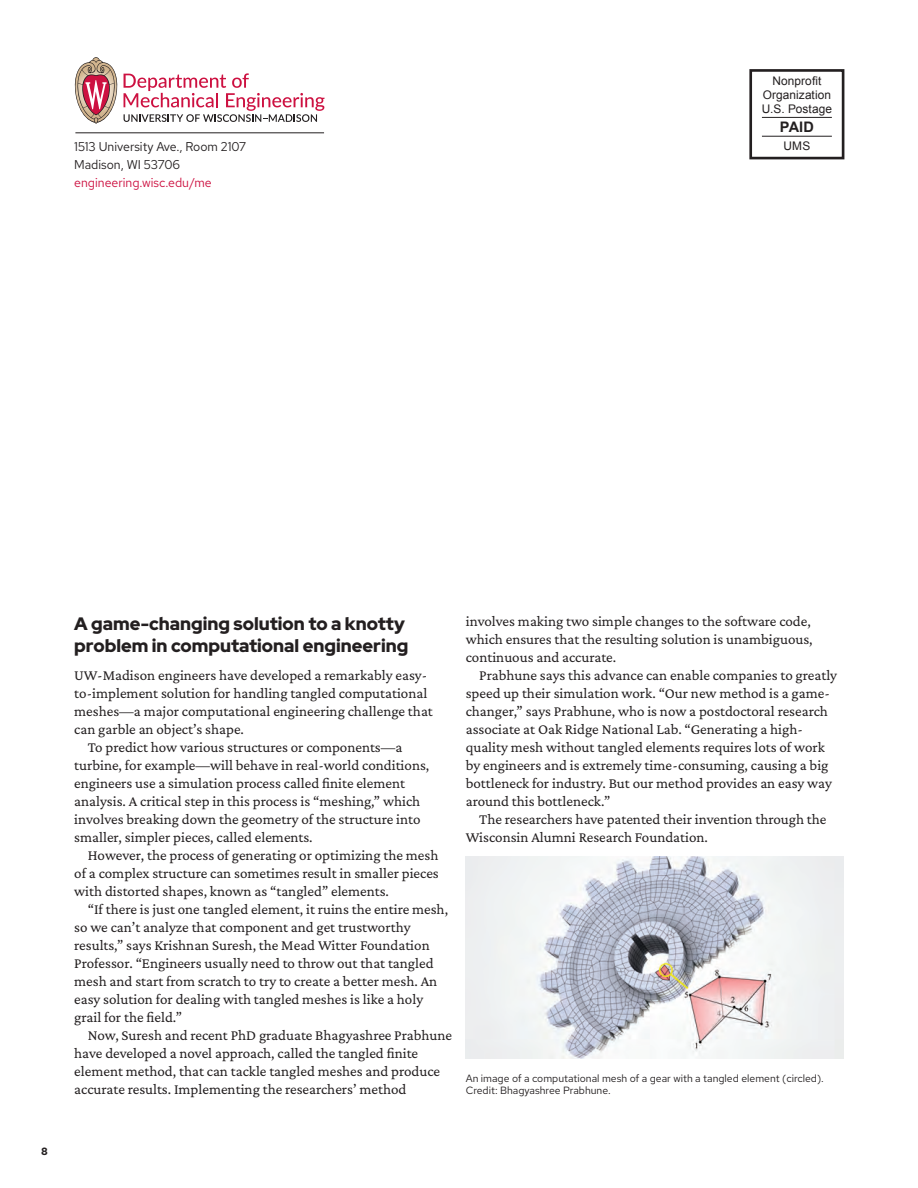
<style>
.page{position:relative;width:918px;height:1188px;background:#fff}
.page>*{position:absolute;margin:0;border:0;box-sizing:border-box;transform-origin:0 0}
.heading_12{font:900 18px/21.6px "Red Hat Display";color:#231f20}
.body_text{font:15px/18px "Crimson Pro";color:#231f20}
.body_text_no_indent{font:15px/18px "Crimson Pro";color:#231f20}
.t1{font:700 14.55px "Arial";color:#231f20}
.return_address_on_back{font:12.75px/18px "Red Hat Text";color:#231f20}
.return_address_on_back-2{font:12.75px "Red Hat Text";color:#cd1141}
.t2{font:11.85px/14.2px "Arial";letter-spacing:.01em;color:#231f20;text-align:center}
.t3{font:10.5px/12.6px "Red Hat Text";color:#231f20}
.t4{font:700 10.5px "Red Hat Text";color:#231f20}
</style>
<div class="page">
<div style="left:749px;top:69px;width:95px;height:90px;border:3px solid #231f20"></div>
<hr style="left:762px;top:117px;width:70px;height:1px;background:#231f20">
<hr style="left:762px;top:136px;width:70px;height:1px;background:#231f20">
<svg style="left:74px;top:57px;width:251px;height:67px"></svg>
<hr style="left:75px;top:132px;width:249px;height:1px;background:#231f20">
<img style="left:466px;top:856px;width:378px;height:203px">
<p class="return_address_on_back" style="left:74px;top:138px;width:173px">1513 University Ave., Room 2107<br>Madison, WI 53706</p>
<p class="return_address_on_back-2" style="left:74px;top:175px;width:139px">engineering.wisc.edu/me</p>
<p class="t2" style="left:762px;top:73px;width:72px">Nonprofit<br>Organization<br>U.S. Postage</p>
<p class="t2" style="left:784px;top:139px;width:28px">UMS</p>
<p class="t1" style="left:780px;top:118px;width:36px">PAID</p>
<p class="t4" style="left:41px;top:1145px;width:8px">8</p>
<p class="heading_12" style="left:74px;top:613px;width:336px">A game-changing solution to a knotty problem in computational engineering</p>
<p class="body_text_no_indent" style="left:74px;top:665px;width:360px">UW-Madison engineers have developed a remarkably easy&shy;to-implement solution for handling tangled computational meshes—a major computational engineering challenge that can garble an object’s shape.</p>
<p class="body_text" style="left:74px;top:737px;width:357px;text-indent:14px">To predict how various structures or components—a turbine, for example—will behave in real-world conditions, engineers use a simulation process called finite element analysis. A critical step in this process is “meshing,” which involves breaking down the geometry of the structure into smaller, simpler pieces, called elements.</p>
<p class="body_text" style="left:74px;top:845px;width:366px;text-align:justify;text-indent:14px">However, the process of generating or optimizing the mesh of a complex structure can sometimes result in smaller pieces with distorted shapes, known as “tangled” elements.</p>
<p class="body_text" style="left:74px;top:899px;width:375px;text-indent:14px">“If there is just one tangled element, it ruins the entire mesh, so we can’t analyze that component and get trustworthy results,” says Krishnan Suresh, the Mead Witter Foundation Professor. “Engineers usually need to throw out that tangled mesh and start from scratch to try to create a better mesh. An easy solution for dealing with tangled meshes is like a holy grail for the field.”</p>
<p class="body_text" style="left:74px;top:1025px;width:379px;text-indent:14px">Now, Suresh and recent PhD graduate Bhagyashree Prabhune have developed a novel approach, called the tangled finite element method, that can tackle tangled meshes and produce accurate results. Implementing the researchers’ method</p>
<p class="body_text" style="left:466px;top:611px;width:348px">involves making two simple changes to the software code, which ensures that the resulting solution is unambiguous, continuous and accurate.</p>
<p class="body_text" style="left:466px;top:665px;width:373px;text-indent:14px">Prabhune says this advance can enable companies to greatly speed up their simulation work. “Our new method is a game&shy;changer,” says Prabhune, who is now a postdoctoral research associate at Oak Ridge National Lab. “Generating a high&shy;quality mesh without tangled elements requires lots of work by engineers and is extremely time-consuming, causing a big bottleneck for industry. But our method provides an easy way around this bottleneck.”</p>
<p class="body_text" style="left:466px;top:809px;width:362px;text-indent:14px">The researchers have patented their invention through the<br>Wisconsin Alumni Research Foundation.</p>
<p class="t3" style="left:466px;top:1072px;width:360px">An image of a computational mesh of a gear with a tangled element (circled).<br>Credit: Bhagyashree Prabhune.</p>
</div>
